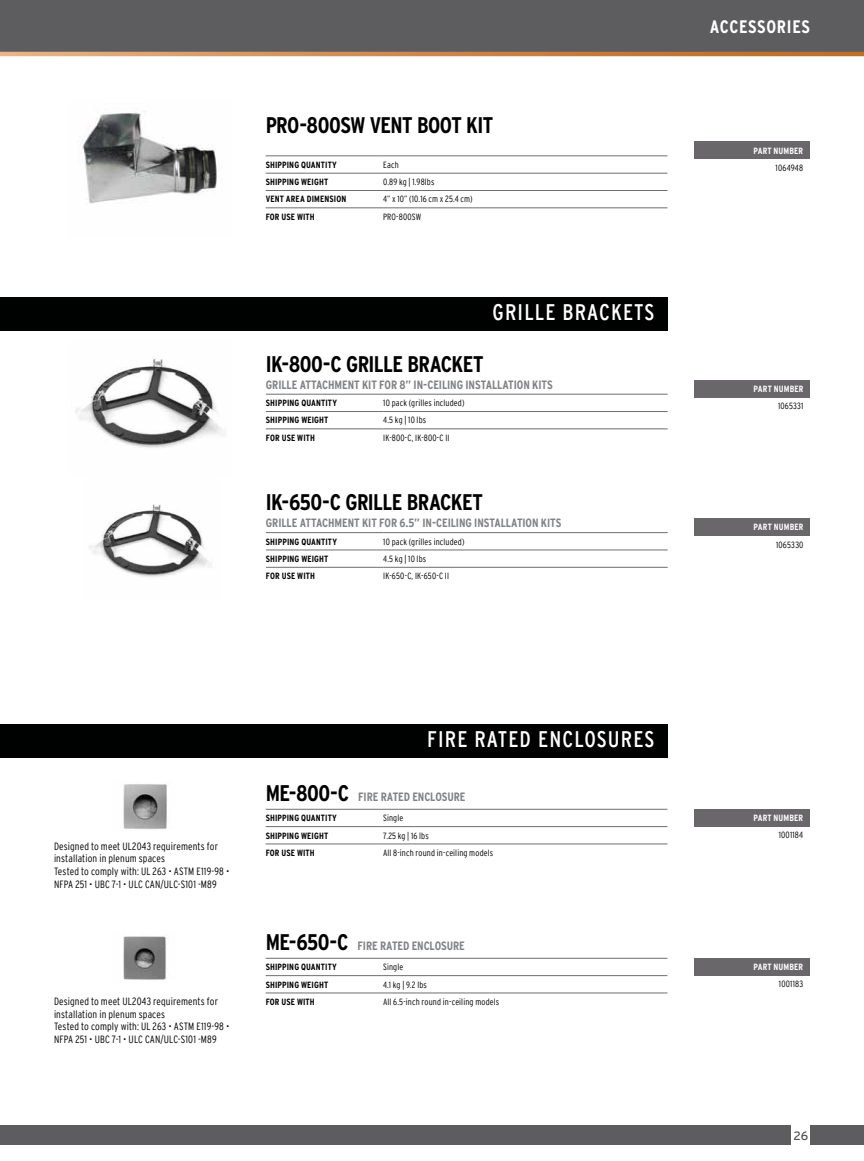
<style>
.page{position:relative;width:864px;height:1161px;background:#fff}
.page>*{position:absolute;margin:0;border:0;box-sizing:border-box;transform-origin:0 0}
.t1{font:700 condensed 22.5px "Interstate";letter-spacing:-.025em;color:#000}
.t2{font:condensed 22.5px "Interstate";letter-spacing:.05em;color:#fff}
.t3{font:700 condensed 18px "Interstate";letter-spacing:.035em;color:#fff}
.t4{font:700 condensed 12px "Interstate";letter-spacing:-.01em;color:#808285}
.t5{font:12px "Interstate";color:#504f4f}
.t6{font:300 condensed 10.5px/12.6px "Interstate";letter-spacing:.01em;color:#000}
.t7{font:300 condensed 9px "Interstate";letter-spacing:.02em;color:#000}
.t8{font:700 condensed 9px "Interstate";letter-spacing:.015em;color:#000}
.t9{font:700 condensed 9px "Interstate";letter-spacing:.015em;color:#fff}
.s1{font-size:22.5px;color:#000}
</style>
<div class="page">
<div style="left:0;top:1125px;width:864px;height:20px;background:#5d5d60"></div>
<div style="left:0;top:0;width:864px;height:54px;background:#5d5d60"></div>
<svg style="left:0;top:52px;width:864px;height:4px"></svg>
<div style="left:792px;top:1123px;width:18px;height:24px;background:#fff"></div>
<img style="left:123px;top:784px;width:44px;height:45px">
<img style="left:123px;top:936px;width:43px;height:44px">
<div style="left:0;top:724px;width:667px;height:34px;background:#000101"></div>
<div style="left:0;top:297px;width:667px;height:34px;background:#000101"></div>
<hr style="left:266px;top:809px;width:117px;height:1px;background:#6d6e71">
<hr style="left:383px;top:809px;width:284px;height:1px;background:#6d6e71">
<hr style="left:266px;top:826px;width:117px;height:1px;background:#6d6e71">
<hr style="left:383px;top:826px;width:284px;height:1px;background:#6d6e71">
<hr style="left:266px;top:844px;width:117px;height:1px;background:#6d6e71">
<hr style="left:383px;top:844px;width:284px;height:1px;background:#6d6e71">
<hr style="left:266px;top:394px;width:117px;height:1px;background:#6d6e71">
<hr style="left:383px;top:394px;width:285px;height:1px;background:#6d6e71">
<hr style="left:266px;top:411px;width:117px;height:1px;background:#6d6e71">
<hr style="left:383px;top:411px;width:285px;height:1px;background:#6d6e71">
<hr style="left:266px;top:428px;width:117px;height:1px;background:#6d6e71">
<hr style="left:383px;top:428px;width:285px;height:1px;background:#6d6e71">
<hr style="left:266px;top:155px;width:117px;height:1px;background:#6d6e71">
<hr style="left:383px;top:155px;width:284px;height:1px;background:#6d6e71">
<hr style="left:266px;top:173px;width:117px;height:1px;background:#6d6e71">
<hr style="left:383px;top:173px;width:284px;height:1px;background:#6d6e71">
<hr style="left:266px;top:190px;width:117px;height:1px;background:#6d6e71">
<hr style="left:383px;top:190px;width:284px;height:1px;background:#6d6e71">
<hr style="left:266px;top:207px;width:117px;height:1px;background:#6d6e71">
<hr style="left:383px;top:207px;width:284px;height:1px;background:#6d6e71">
<hr style="left:266px;top:958px;width:117px;height:1px;background:#6d6e71">
<hr style="left:383px;top:958px;width:284px;height:1px;background:#6d6e71">
<hr style="left:266px;top:975px;width:117px;height:1px;background:#6d6e71">
<hr style="left:383px;top:975px;width:284px;height:1px;background:#6d6e71">
<hr style="left:266px;top:993px;width:117px;height:1px;background:#6d6e71">
<hr style="left:383px;top:993px;width:284px;height:1px;background:#6d6e71">
<hr style="left:266px;top:532px;width:117px;height:1px;background:#6d6e71">
<hr style="left:383px;top:532px;width:285px;height:1px;background:#6d6e71">
<hr style="left:266px;top:550px;width:117px;height:1px;background:#6d6e71">
<hr style="left:383px;top:550px;width:285px;height:1px;background:#6d6e71">
<hr style="left:266px;top:567px;width:117px;height:1px;background:#6d6e71">
<hr style="left:383px;top:567px;width:285px;height:1px;background:#6d6e71">
<div style="left:694px;top:809px;width:116px;height:18px;background:#6a676a"></div>
<div style="left:694px;top:380px;width:116px;height:17px;background:#6a676a"></div>
<div style="left:694px;top:142px;width:116px;height:17px;background:#6a676a"></div>
<div style="left:694px;top:958px;width:116px;height:18px;background:#6a676a"></div>
<div style="left:694px;top:518px;width:116px;height:18px;background:#6a676a"></div>
<img style="left:75px;top:359px;width:148px;height:89px">
<img style="left:82px;top:111px;width:135px;height:93px">
<img style="left:89px;top:504px;width:122px;height:73px">
<h1 class="t1" style="left:266px;top:113px;width:229px">PRO-800SW VENT BOOT KIT</h1>
<p class="t8" style="left:266px;top:160px;width:73px">SHIPPING QUANTITY</p>
<p class="t7" style="left:383px;top:160px;width:17px">Each</p>
<p class="t8" style="left:266px;top:177px;width:64px">SHIPPING WEIGHT</p>
<p class="t7" style="left:383px;top:177px;width:53px">0.89 kg | 1.98lbs</p>
<p class="t8" style="left:266px;top:194px;width:82px">VENT AREA DIMENSION</p>
<p class="t7" style="left:383px;top:194px;width:91px">4” x 10” (10.16 cm x 25.4 cm)</p>
<p class="t8" style="left:266px;top:212px;width:51px">FOR USE WITH</p>
<p class="t7" style="left:383px;top:212px;width:40px">PRO-800SW</p>
<h1 class="t2" style="left:492px;top:300px;width:164px">GRILLE BRACKETS</h1>
<h1 class="t1" style="left:266px;top:351px;width:219px">IK-800-C GRILLE BRACKET</h1>
<h3 class="t4" style="left:266px;top:378px;width:288px">GRILLE ATTACHMENT KIT FOR 8” IN-CEILING INSTALLATION KITS</h3>
<p class="t8" style="left:266px;top:398px;width:73px">SHIPPING QUANTITY</p>
<p class="t7" style="left:383px;top:398px;width:83px">10 pack (grilles included)</p>
<p class="t8" style="left:266px;top:415px;width:64px">SHIPPING WEIGHT</p>
<p class="t7" style="left:383px;top:415px;width:44px">4.5 kg | 10 lbs</p>
<p class="t8" style="left:266px;top:433px;width:51px">FOR USE WITH</p>
<p class="t7" style="left:383px;top:433px;width:68px">IK-800-C, IK-800-C II</p>
<h1 class="t1" style="left:266px;top:490px;width:218px">IK-650-C GRILLE BRACKET</h1>
<h3 class="t4" style="left:266px;top:516px;width:297px">GRILLE ATTACHMENT KIT FOR 6.5” IN-CEILING INSTALLATION KITS</h3>
<p class="t8" style="left:266px;top:536px;width:73px">SHIPPING QUANTITY</p>
<p class="t7" style="left:383px;top:536px;width:83px">10 pack (grilles included)</p>
<p class="t8" style="left:266px;top:554px;width:64px">SHIPPING WEIGHT</p>
<p class="t7" style="left:383px;top:554px;width:44px">4.5 kg | 10 lbs</p>
<p class="t8" style="left:266px;top:571px;width:51px">FOR USE WITH</p>
<p class="t7" style="left:383px;top:571px;width:67px">IK-650-C, IK-650-C II</p>
<h2 class="t3" style="left:710px;top:17px;width:102px">ACCESSORIES</h2>
<p class="t9" style="left:753px;top:145px;width:51px">PART NUMBER</p>
<p class="t7" style="left:776px;top:163px;width:29px">1064948</p>
<p class="t9" style="left:754px;top:384px;width:51px">PART NUMBER</p>
<p class="t7" style="left:778px;top:401px;width:27px">1065331</p>
<p class="t9" style="left:754px;top:522px;width:51px">PART NUMBER</p>
<p class="t7" style="left:776px;top:539px;width:29px">1065330</p>
<p class="t6" style="left:54px;top:840px;width:177px">Designed to meet UL2043 requirements for installation in plenum spaces<br>Tested to comply with: UL 263 • ASTM E119-98 • NFPA 251 • UBC 7-1 • ULC CAN/ULC-S101 -M89</p>
<p class="t6" style="left:54px;top:995px;width:177px">Designed to meet UL2043 requirements for installation in plenum spaces<br>Tested to comply with: UL 263 • ASTM E119-98 • NFPA 251 • UBC 7-1 • ULC CAN/ULC-S101 -M89</p>
<h1 class="t2" style="left:427px;top:726px;width:229px">FIRE RATED ENCLOSURES</h1>
<h3 class="t4" style="left:266px;top:790px;width:201px"><span class="s1">ME-800-C</span> FIRE RATED ENCLOSURE</h3>
<p class="t8" style="left:266px;top:813px;width:73px">SHIPPING QUANTITY</p>
<p class="t7" style="left:383px;top:813px;width:22px">Single</p>
<p class="t8" style="left:266px;top:830px;width:64px">SHIPPING WEIGHT</p>
<p class="t7" style="left:383px;top:830px;width:47px">7.25 kg | 16 lbs</p>
<p class="t8" style="left:266px;top:848px;width:51px">FOR USE WITH</p>
<p class="t7" style="left:383px;top:848px;width:112px">All 8-inch round in-ceiling models</p>
<h3 class="t4" style="left:266px;top:939px;width:201px"><span class="s1">ME-650-C</span> FIRE RATED ENCLOSURE</h3>
<p class="t8" style="left:266px;top:962px;width:73px">SHIPPING QUANTITY</p>
<p class="t7" style="left:383px;top:962px;width:22px">Single</p>
<p class="t8" style="left:266px;top:979px;width:64px">SHIPPING WEIGHT</p>
<p class="t7" style="left:383px;top:979px;width:45px">4.1 kg | 9.2 lbs</p>
<p class="t8" style="left:266px;top:997px;width:51px">FOR USE WITH</p>
<p class="t7" style="left:383px;top:997px;width:118px">All 6.5-inch round in-ceiling models</p>
<p class="t9" style="left:753px;top:813px;width:51px">PART NUMBER</p>
<p class="t7" style="left:779px;top:830px;width:26px">1001184</p>
<p class="t9" style="left:753px;top:962px;width:51px">PART NUMBER</p>
<p class="t7" style="left:779px;top:979px;width:26px">1001183</p>
<h3 class="t5" style="left:793px;top:1127px;width:16px">26</h3>
</div>
